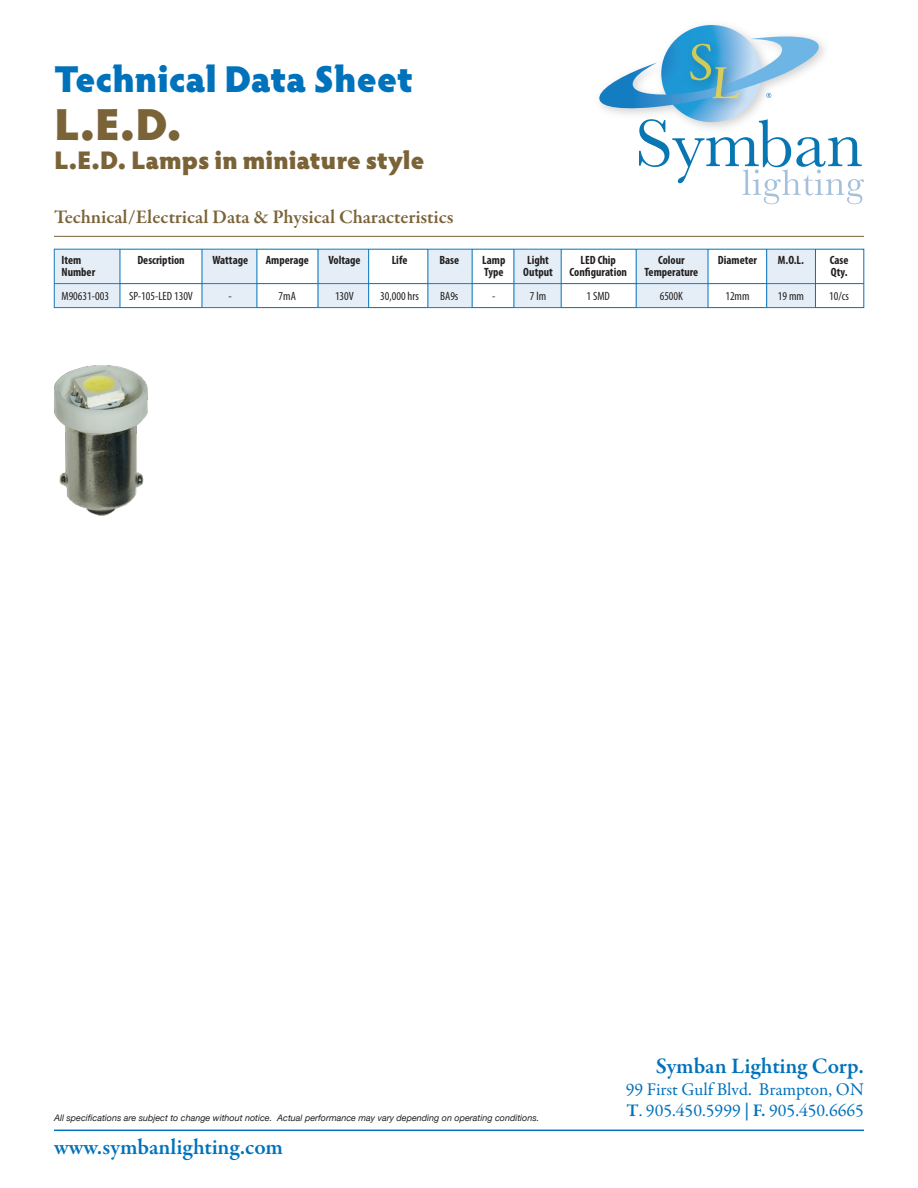
<style>
.page{position:relative;width:918px;height:1188px;background:#fff}
.page>*{position:absolute;margin:0;border:0;box-sizing:border-box;transform-origin:0 0}
.t1{font:900 45px "Hypatia Sans Pro";color:#7b6338}
.t2{font:900 37.5px "Hypatia Sans Pro";letter-spacing:-.01em;color:#0072bc}
.t3{font:900 25.5px "Hypatia Sans Pro";color:#7b6338}
.t4{font:600 22.5px "Garamond Premr Pro";color:#0072bc}
.headline{font:600 19.5px "Garamond Premr Pro";color:#7b6338}
.t5{font:18px "Garamond Premr Pro";color:#0072bc}
.Spec_texts{font:700 condensed 12px "Myriad Pro";color:#231f20}
.Spec_texts-2{font:condensed 12px "Myriad Pro";color:#231f20}
.Spec_texts-3{font:italic 9px "Helvetica Neue";color:#231f20}
.s1{font-weight:600}
</style>
<div class="page">
<hr style="left:54px;top:1130px;width:810px;height:1px;background:#0072bc">
<svg style="left:599px;top:25px;width:265px;height:179px"></svg>
<hr style="left:54px;top:236px;width:810px;height:1px;background:#7b6338">
<hr style="left:54px;top:283px;width:810px;height:1px;background:#0072bc">
<div style="left:54px;top:249px;width:810px;height:59px;border:1px solid #0072bc"></div>
<div style="left:766px;top:249px;width:49px;height:59px;background:#e5eef6"></div>
<div style="left:514px;top:249px;width:47px;height:59px;background:#e5eef6"></div>
<div style="left:54px;top:249px;width:66px;height:59px;background:#e5eef6"></div>
<div style="left:317px;top:249px;width:51px;height:59px;background:#e5eef6"></div>
<div style="left:428px;top:249px;width:44px;height:59px;background:#e5eef6"></div>
<div style="left:202px;top:249px;width:54px;height:59px;background:#e5eef6"></div>
<div style="left:636px;top:249px;width:71px;height:59px;background:#e5eef6"></div>
<hr style="left:120px;top:249px;width:1px;height:59px;background:#0072bc">
<hr style="left:257px;top:249px;width:1px;height:59px;background:#0072bc">
<hr style="left:318px;top:249px;width:1px;height:59px;background:#0072bc">
<hr style="left:368px;top:249px;width:1px;height:59px;background:#0072bc">
<hr style="left:202px;top:249px;width:1px;height:59px;background:#0072bc">
<hr style="left:472px;top:249px;width:1px;height:59px;background:#0072bc">
<hr style="left:708px;top:249px;width:1px;height:59px;background:#0072bc">
<hr style="left:815px;top:249px;width:1px;height:59px;background:#0072bc">
<hr style="left:514px;top:249px;width:1px;height:59px;background:#0072bc">
<hr style="left:561px;top:249px;width:1px;height:59px;background:#0072bc">
<hr style="left:766px;top:249px;width:1px;height:59px;background:#0072bc">
<hr style="left:636px;top:249px;width:1px;height:59px;background:#0072bc">
<hr style="left:428px;top:249px;width:1px;height:59px;background:#0072bc">
<img style="left:54px;top:366px;width:93px;height:149px">
<p class="t2" style="left:54px;top:52px;width:361px">Technical Data Sheet</p>
<p class="t1" style="left:54px;top:91px;width:129px">L.E.D.</p>
<p class="t3" style="left:54px;top:141px;width:372px">L.E.D. Lamps in miniature style</p>
<p class="headline" style="left:54px;top:205px;width:401px">Technical/Electrical Data &amp; Physical Characteristics</p>
<p class="Spec_texts" style="left:392px;top:253px;width:17px">Life</p>
<p class="Spec_texts-2" style="left:380px;top:289px;width:40px">30,000 hrs</p>
<p class="Spec_texts" style="left:328px;top:253px;width:34px">Voltage</p>
<p class="Spec_texts-2" style="left:335px;top:289px;width:20px">130V</p>
<p class="Spec_texts" style="left:137px;top:253px;width:49px">Description</p>
<p class="Spec_texts-2" style="left:129px;top:289px;width:65px">SP-105-LED 130V</p>
<p class="Spec_texts" style="left:439px;top:253px;width:21px">Base</p>
<p class="Spec_texts-2" style="left:440px;top:289px;width:20px">BA9s</p>
<p class="Spec_texts" style="left:62px;top:253px;width:21px">Item</p>
<p class="Spec_texts" style="left:62px;top:265px;width:35px">Number</p>
<p class="Spec_texts-2" style="left:62px;top:289px;width:49px">M90631-003</p>
<p class="Spec_texts" style="left:212px;top:253px;width:37px">Wattage</p>
<p class="Spec_texts-2" style="left:229px;top:289px;width:5px">-</p>
<p class="Spec_texts" style="left:266px;top:253px;width:45px">Amperage</p>
<p class="Spec_texts-2" style="left:279px;top:289px;width:19px">7mA</p>
<p class="Spec_texts" style="left:482px;top:253px;width:25px">Lamp</p>
<p class="Spec_texts" style="left:484px;top:265px;width:21px">Type</p>
<p class="Spec_texts-2" style="left:492px;top:289px;width:5px">-</p>
<p class="Spec_texts" style="left:527px;top:253px;width:23px">Light</p>
<p class="Spec_texts" style="left:523px;top:265px;width:31px">Output</p>
<p class="Spec_texts-2" style="left:530px;top:289px;width:18px">7 lm</p>
<p class="Spec_texts" style="left:581px;top:253px;width:37px">LED Chip</p>
<p class="Spec_texts" style="left:570px;top:265px;width:59px">Configuration</p>
<p class="Spec_texts-2" style="left:587px;top:289px;width:25px">1 SMD</p>
<p class="Spec_texts" style="left:658px;top:253px;width:28px">Colour</p>
<p class="Spec_texts" style="left:644px;top:265px;width:55px">Temperature</p>
<p class="Spec_texts-2" style="left:660px;top:289px;width:25px">6500K</p>
<p class="Spec_texts" style="left:718px;top:253px;width:41px">Diameter</p>
<p class="Spec_texts-2" style="left:725px;top:289px;width:26px">12mm</p>
<p class="Spec_texts" style="left:778px;top:253px;width:27px">M.O.L.</p>
<p class="Spec_texts-2" style="left:778px;top:289px;width:28px">19 mm</p>
<p class="Spec_texts" style="left:830px;top:253px;width:20px">Case</p>
<p class="Spec_texts" style="left:831px;top:265px;width:18px">Qty.</p>
<p class="Spec_texts-2" style="left:829px;top:289px;width:21px">10/cs</p>
<p class="Spec_texts-3" style="left:54px;top:1111px;width:487px">All specifications are subject to change without notice. Actual performance may vary depending on operating conditions.</p>
<p class="t4" style="left:54px;top:1133px;width:231px">www.symbanlighting.com</p>
<p class="t4" style="left:656px;top:1052px;width:210px">Symban Lighting Corp.</p>
<p class="t5" style="left:626px;top:1078px;width:240px">99 First Gulf Blvd. Brampton, ON</p>
<p class="t5" style="left:626px;top:1100px;width:239px"><span class="s1">T</span>. 905.450.5999 <span class="s1">| F.</span> 905.450.6665</p>
</div>
